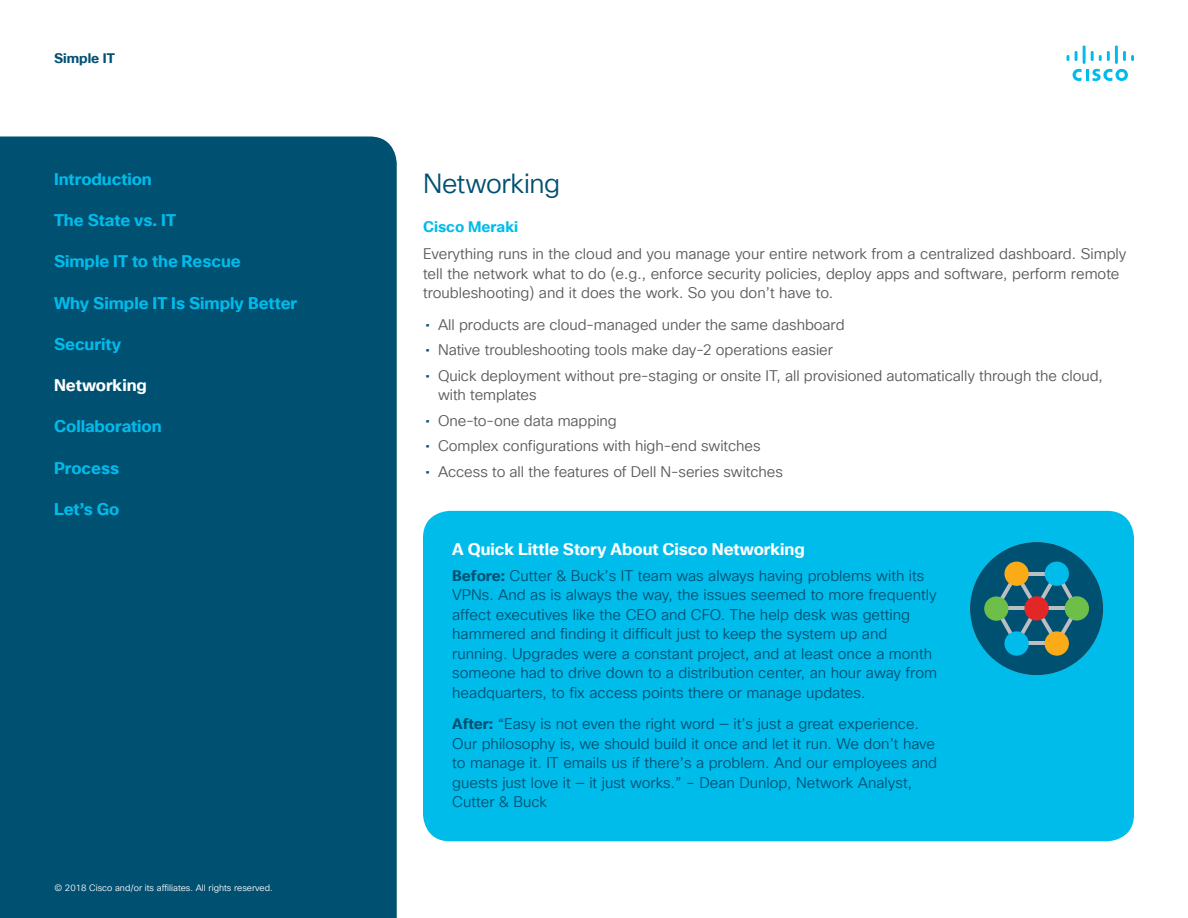
<style>
.page{position:relative;width:1188px;height:918px;background:#fff}
.page>*{position:absolute;margin:0;border:0;box-sizing:border-box;transform-origin:0 0}
.t1{font:27px "Cisco Sans TT Light";letter-spacing:-.015em;color:#005072}
.t2{font:700 16.5px "Cisco Sans TT";color:#00bceb}
.t3{font:700 16.5px "Cisco Sans TT";letter-spacing:-.005em;color:#fff}
.t4{font:15px/19.5px "Cisco Sans TT Light";color:#005072}
.t5{font:15px/19.5px "Cisco Sans TT Light";color:#58595b}
.t6{font:700 15px "Cisco Sans TT";color:#00bceb}
.t7{font:700 13.5px "Cisco Sans TT";color:#005072}
.t8{font:9px "Cisco Sans TT Light";color:#fff}
.s1{font-family:"Cisco Sans TT";color:#005072}
.s2{font-family:"Cisco Sans TT";font-weight:700}
</style>
<div class="page">
<svg style="left:1073px;top:69px;width:55px;height:12px"></svg>
<svg style="left:1067px;top:55px;width:2px;height:6px"></svg>
<svg style="left:1075px;top:51px;width:3px;height:10px"></svg>
<hr style="left:1083px;top:45px;width:3px;height:19px;background:#00bceb">
<svg style="left:1091px;top:51px;width:19px;height:10px"></svg>
<hr style="left:1115px;top:45px;width:3px;height:19px;background:#00bceb">
<svg style="left:1123px;top:51px;width:11px;height:10px"></svg>
<div style="left:0;top:136px;width:397px;height:782px;background:#005072"></div>
<div style="left:423px;top:511px;width:711px;height:330px;background:#00bceb;border-radius:27px"></div>
<div style="left:970px;top:542px;width:133px;height:133px;background:#005072;border-radius:50%"></div>
<hr style="left:1021px;top:572px;width:31px;height:3px;background:#bdbec1">
<hr style="left:1021px;top:641px;width:31px;height:4px;background:#bdbec1">
<svg style="left:1000px;top:574px;width:74px;height:66px"></svg>
<div style="left:1004px;top:562px;width:25px;height:24px;background:#fbab18;border-radius:50%"></div>
<div style="left:1045px;top:562px;width:24px;height:24px;background:#00bceb;border-radius:50%"></div>
<div style="left:1024px;top:596px;width:25px;height:25px;background:#e32726;border-radius:50%"></div>
<div style="left:1065px;top:596px;width:24px;height:25px;background:#6ebe4a;border-radius:50%"></div>
<div style="left:1004px;top:631px;width:25px;height:25px;background:#00bceb;border-radius:50%"></div>
<div style="left:1045px;top:631px;width:24px;height:25px;background:#fbab18;border-radius:50%"></div>
<div style="left:984px;top:596px;width:25px;height:25px;background:#6ebe4a;border-radius:50%"></div>
<p class="t7" style="left:54px;top:49px;width:62px">Simple IT</p>
<p class="t2" style="left:54px;top:168px;width:99px">Introduction</p>
<p class="t2" style="left:54px;top:209px;width:123px">The State vs. IT</p>
<p class="t2" style="left:54px;top:251px;width:188px">Simple IT to the Rescue</p>
<p class="t2" style="left:54px;top:292px;width:245px">Why Simple IT Is Simply Better</p>
<p class="t2" style="left:54px;top:333px;width:69px">Security</p>
<p class="t3" style="left:54px;top:374px;width:94px">Networking</p>
<p class="t2" style="left:54px;top:416px;width:109px">Collaboration</p>
<p class="t2" style="left:54px;top:457px;width:67px">Process</p>
<p class="t2" style="left:54px;top:498px;width:67px">Let’s Go</p>
<p class="t8" style="left:54px;top:882px;width:220px">© 2018 Cisco and/or its affiliates. All rights reserved.</p>
<h1 class="t1" style="left:423px;top:166px;width:139px">Networking</h1>
<p class="t6" style="left:423px;top:217px;width:97px">Cisco Meraki</p>
<p class="t5" style="left:423px;top:245px;width:705px">Everything runs in the cloud and you manage your entire network from a centralized dashboard. Simply tell the network what to do (e.g., enforce security policies, deploy apps and software, perform remote troubleshooting) and it does the work. So you don’t have to.</p>
<p class="t5" style="left:425px;top:315px;width:421px"><span class="s1">•</span> All products are cloud-managed under the same dashboard</p>
<p class="t5" style="left:425px;top:341px;width:409px"><span class="s1">•</span> Native troubleshooting tools make day-2 operations easier</p>
<p class="t5" style="left:438px;top:366px;width:666px;text-indent:-13px"><span class="s1">•</span> Quick deployment without pre-staging or onsite IT, all provisioned automatically through the cloud, with templates</p>
<p class="t5" style="left:425px;top:411px;width:193px"><span class="s1">•</span> One-to-one data mapping</p>
<p class="t5" style="left:425px;top:437px;width:337px"><span class="s1">•</span> Complex configurations with high-end switches</p>
<p class="t5" style="left:425px;top:462px;width:359px"><span class="s1">•</span> Access to all the features of Dell N-series switches</p>
<p class="t3" style="left:452px;top:538px;width:354px">A Quick Little Story About Cisco Networking</p>
<p class="t4" style="left:452px;top:566px;width:486px"><span class="s2">Before:</span> Cutter &amp; Buck’s IT team was always having problems with its VPNs. And as is always the way, the issues seemed to more frequently affect executives like the CEO and CFO. The help desk was getting hammered and finding it difficult just to keep the system up and running. Upgrades were a constant project, and at least once a month someone had to drive down to a distribution center, an hour away from headquarters, to fix access points there or manage updates.</p>
<p class="t4" style="left:452px;top:715px;width:486px"><span class="s2">After:</span> “Easy is not even the right word — it’s just a great experience.<br>Our philosophy is, we should build it once and let it run. We don’t have to manage it. IT emails us if there’s a problem. And our employees and guests just love it — it just works.” – Dean Dunlop, Network Analyst, Cutter &amp; Buck</p>
</div>
